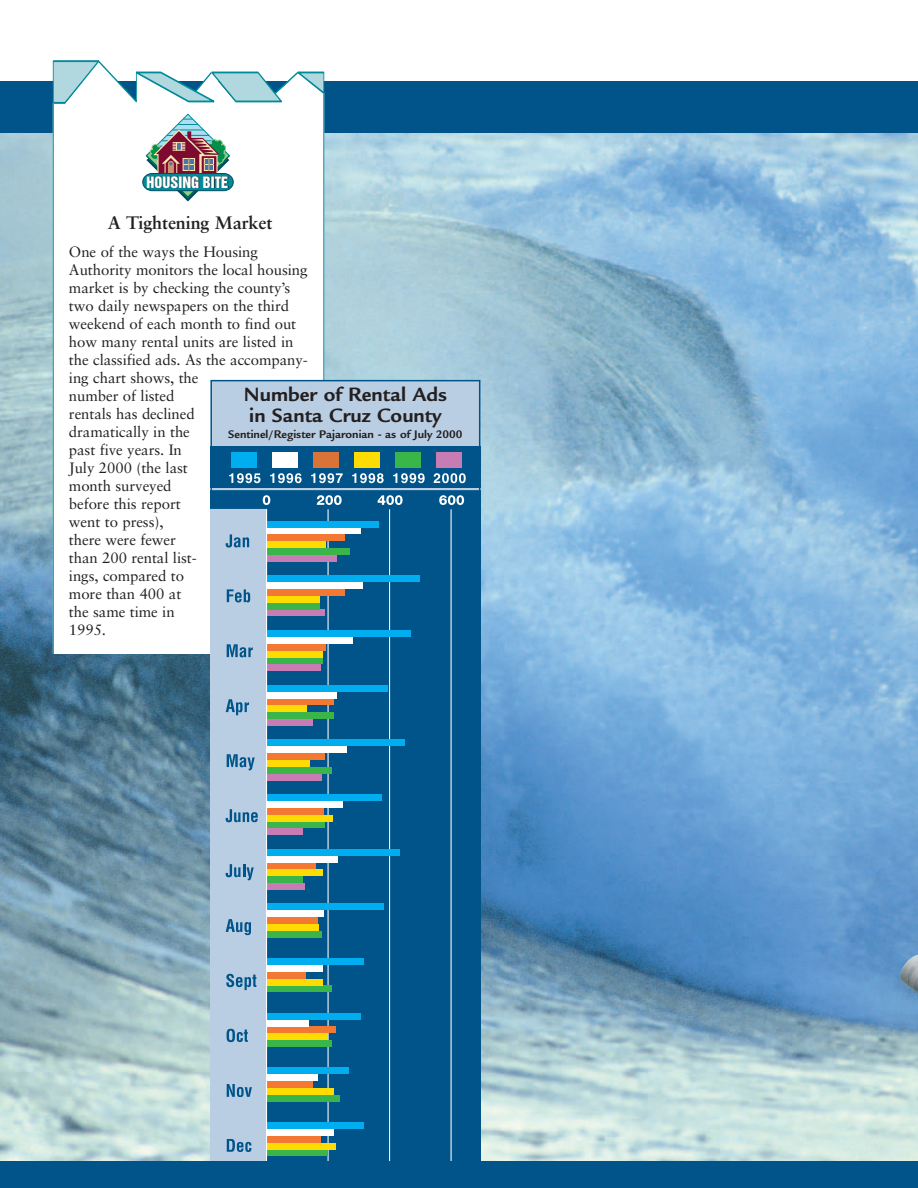
<style>
.page{position:relative;width:918px;height:1188px;background:#fff}
.page>*{position:absolute;margin:0;border:0;box-sizing:border-box;transform-origin:0 0}
.t1{font:700 21px/21px "Legacy Sans";color:#231f20}
.t2{font:700 18px "Sabon";letter-spacing:-.005em;color:#231f20}
.t3{font:15px/18px "Sabon";letter-spacing:-.005em;color:#231f20}
.t4{font:14.4px "Helvetica Inserat";color:#fff}
.t5{font:700 12px "Legacy Sans";color:#231f20}
</style>
<div class="page">
<img style="left:0;top:132px;width:918px;height:1029px">
<div style="left:0;top:81px;width:918px;height:51px;background:#005489"></div>
<svg style="left:54px;top:202px;width:269px;height:451px"></svg>
<hr style="left:323px;top:93px;width:1px;height:560px;background:#008b99">
<hr style="left:53px;top:103px;width:1px;height:550px;background:#008b99">
<div style="left:211px;top:381px;width:269px;height:781px;background:#bacee3"></div>
<div style="left:210px;top:446px;width:270px;height:42px;background:#005489"></div>
<div style="left:210px;top:491px;width:270px;height:670px;background:#005489"></div>
<div style="left:210px;top:509px;width:57px;height:653px;background:#bacee3"></div>
<hr style="left:327px;top:509px;width:2px;height:653px;background:#fff">
<hr style="left:389px;top:509px;width:1px;height:653px;background:#fff">
<hr style="left:450px;top:509px;width:2px;height:653px;background:#fff">
<div style="left:267px;top:555px;width:70px;height:7px;background:#c77db4"></div>
<div style="left:267px;top:548px;width:83px;height:7px;background:#3ab54a"></div>
<div style="left:267px;top:541px;width:59px;height:7px;background:#ffdc01"></div>
<div style="left:267px;top:534px;width:78px;height:7px;background:#f37932"></div>
<div style="left:267px;top:528px;width:94px;height:6px;background:#fff"></div>
<div style="left:267px;top:521px;width:112px;height:6px;background:#00aeef"></div>
<div style="left:267px;top:610px;width:58px;height:6px;background:#c77db4"></div>
<div style="left:267px;top:603px;width:53px;height:7px;background:#3ab54a"></div>
<div style="left:267px;top:596px;width:53px;height:7px;background:#ffdc01"></div>
<div style="left:267px;top:589px;width:78px;height:7px;background:#f37932"></div>
<div style="left:267px;top:582px;width:96px;height:7px;background:#fff"></div>
<div style="left:267px;top:575px;width:153px;height:7px;background:#00aeef"></div>
<div style="left:267px;top:664px;width:54px;height:7px;background:#c77db4"></div>
<div style="left:267px;top:657px;width:56px;height:7px;background:#3ab54a"></div>
<div style="left:267px;top:651px;width:56px;height:6px;background:#ffdc01"></div>
<div style="left:267px;top:644px;width:59px;height:7px;background:#f37932"></div>
<div style="left:267px;top:637px;width:86px;height:7px;background:#fff"></div>
<div style="left:267px;top:630px;width:144px;height:7px;background:#00aeef"></div>
<div style="left:267px;top:719px;width:46px;height:7px;background:#c77db4"></div>
<div style="left:267px;top:712px;width:67px;height:7px;background:#3ab54a"></div>
<div style="left:267px;top:705px;width:40px;height:7px;background:#ffdc01"></div>
<div style="left:267px;top:698px;width:67px;height:7px;background:#f37932"></div>
<div style="left:267px;top:692px;width:70px;height:6px;background:#fff"></div>
<div style="left:267px;top:685px;width:121px;height:7px;background:#00aeef"></div>
<div style="left:267px;top:774px;width:55px;height:6px;background:#c77db4"></div>
<div style="left:267px;top:767px;width:65px;height:7px;background:#3ab54a"></div>
<div style="left:267px;top:760px;width:43px;height:7px;background:#ffdc01"></div>
<div style="left:267px;top:753px;width:58px;height:7px;background:#f37932"></div>
<div style="left:267px;top:746px;width:80px;height:7px;background:#fff"></div>
<div style="left:267px;top:739px;width:138px;height:7px;background:#00aeef"></div>
<div style="left:267px;top:828px;width:36px;height:7px;background:#c77db4"></div>
<div style="left:267px;top:821px;width:58px;height:7px;background:#3ab54a"></div>
<div style="left:267px;top:815px;width:66px;height:6px;background:#ffdc01"></div>
<div style="left:267px;top:808px;width:57px;height:7px;background:#f37932"></div>
<div style="left:267px;top:801px;width:76px;height:7px;background:#fff"></div>
<div style="left:267px;top:794px;width:115px;height:7px;background:#00aeef"></div>
<div style="left:267px;top:883px;width:38px;height:7px;background:#c77db4"></div>
<div style="left:267px;top:876px;width:36px;height:7px;background:#3ab54a"></div>
<div style="left:267px;top:869px;width:56px;height:7px;background:#ffdc01"></div>
<div style="left:267px;top:863px;width:49px;height:6px;background:#f37932"></div>
<div style="left:267px;top:856px;width:71px;height:6px;background:#fff"></div>
<div style="left:267px;top:849px;width:133px;height:7px;background:#00aeef"></div>
<div style="left:267px;top:931px;width:55px;height:7px;background:#3ab54a"></div>
<div style="left:267px;top:924px;width:52px;height:7px;background:#ffdc01"></div>
<div style="left:267px;top:917px;width:51px;height:7px;background:#f37932"></div>
<div style="left:267px;top:910px;width:57px;height:7px;background:#fff"></div>
<div style="left:267px;top:904px;width:117px;height:6px;background:#00aeef"></div>
<div style="left:267px;top:986px;width:64px;height:6px;background:#3ab54a"></div>
<div style="left:267px;top:979px;width:56px;height:6px;background:#ffdc01"></div>
<div style="left:267px;top:972px;width:39px;height:7px;background:#f37932"></div>
<div style="left:267px;top:965px;width:56px;height:7px;background:#fff"></div>
<div style="left:267px;top:958px;width:97px;height:7px;background:#00aeef"></div>
<div style="left:267px;top:1040px;width:64px;height:7px;background:#3ab54a"></div>
<div style="left:267px;top:1033px;width:61px;height:7px;background:#ffdc01"></div>
<div style="left:267px;top:1027px;width:68px;height:6px;background:#f37932"></div>
<div style="left:267px;top:1020px;width:42px;height:7px;background:#fff"></div>
<div style="left:267px;top:1013px;width:94px;height:7px;background:#00aeef"></div>
<div style="left:267px;top:1095px;width:73px;height:7px;background:#3ab54a"></div>
<div style="left:267px;top:1088px;width:67px;height:7px;background:#ffdc01"></div>
<div style="left:267px;top:1081px;width:46px;height:7px;background:#f37932"></div>
<div style="left:267px;top:1074px;width:51px;height:7px;background:#fff"></div>
<div style="left:267px;top:1068px;width:82px;height:6px;background:#00aeef"></div>
<div style="left:267px;top:1150px;width:61px;height:6px;background:#3ab54a"></div>
<div style="left:267px;top:1143px;width:68px;height:7px;background:#ffdc01"></div>
<div style="left:267px;top:1136px;width:54px;height:7px;background:#f37932"></div>
<div style="left:267px;top:1129px;width:67px;height:7px;background:#fff"></div>
<div style="left:267px;top:1122px;width:97px;height:7px;background:#00aeef"></div>
<svg style="left:378px;top:495px;width:25px;height:10px"></svg>
<svg style="left:263px;top:495px;width:7px;height:10px"></svg>
<svg style="left:317px;top:495px;width:25px;height:10px"></svg>
<svg style="left:439px;top:495px;width:25px;height:10px"></svg>
<svg style="left:226px;top:534px;width:23px;height:14px"></svg>
<svg style="left:227px;top:589px;width:23px;height:13px"></svg>
<svg style="left:227px;top:644px;width:26px;height:13px"></svg>
<svg style="left:226px;top:699px;width:23px;height:16px"></svg>
<svg style="left:227px;top:754px;width:28px;height:17px"></svg>
<svg style="left:226px;top:809px;width:32px;height:13px"></svg>
<svg style="left:226px;top:864px;width:28px;height:17px"></svg>
<svg style="left:226px;top:919px;width:25px;height:16px"></svg>
<svg style="left:226px;top:974px;width:30px;height:16px"></svg>
<svg style="left:227px;top:1029px;width:21px;height:13px"></svg>
<svg style="left:227px;top:1084px;width:25px;height:13px"></svg>
<svg style="left:227px;top:1139px;width:24px;height:13px"></svg>
<div style="left:231px;top:452px;width:26px;height:16px;background:#00aeef"></div>
<div style="left:272px;top:452px;width:26px;height:16px;background:#fff"></div>
<div style="left:313px;top:452px;width:26px;height:16px;background:#d97337"></div>
<div style="left:354px;top:452px;width:26px;height:16px;background:#ffdc01"></div>
<div style="left:395px;top:452px;width:26px;height:16px;background:#3ab54a"></div>
<div style="left:436px;top:452px;width:26px;height:16px;background:#c77db4"></div>
<svg style="left:229px;top:473px;width:31px;height:10px"></svg>
<svg style="left:270px;top:473px;width:32px;height:10px"></svg>
<svg style="left:311px;top:473px;width:32px;height:10px"></svg>
<svg style="left:352px;top:473px;width:32px;height:10px"></svg>
<svg style="left:393px;top:473px;width:32px;height:10px"></svg>
<svg style="left:434px;top:473px;width:32px;height:10px"></svg>
<hr style="left:266px;top:509px;width:1px;height:653px;background:#fff">
<div style="left:0;top:1161px;width:918px;height:27px;background:#005489"></div>
<img style="left:900px;top:899px;width:18px;height:262px">
<svg style="left:52px;top:60px;width:273px;height:142px"></svg>
<p class="t4" style="left:146px;top:176px;width:84px">HOUSING BITE</p>
<p class="t2" style="left:108px;top:215px;width:166px">A Tightening Market</p>
<p class="t3" style="left:69px;top:244px;width:240px">One of the ways the Housing<br>Authority monitors the local housing market is by checking the county’s two daily newspapers on the third weekend of each month to find out how many rental units are listed in the classified ads. As the accompany&shy;ing chart shows, the<br>number of listed<br>rentals has declined<br>dramatically in the<br>past five years. In<br>July 2000 (the last<br>month surveyed<br>before this report<br>went to press),<br>there were fewer<br>than 200 rental list-<br>ings, compared to<br>more than 400 at<br>the same time in<br>1995.</p>
<h1 class="t1" style="left:244px;top:386px;width:205px">Number of Rental Ads in Santa Cruz County</h1>
<p class="t5" style="left:228px;top:430px;width:236px">Sentinel/Register Pajaronian - as of July 2000</p>
</div>
